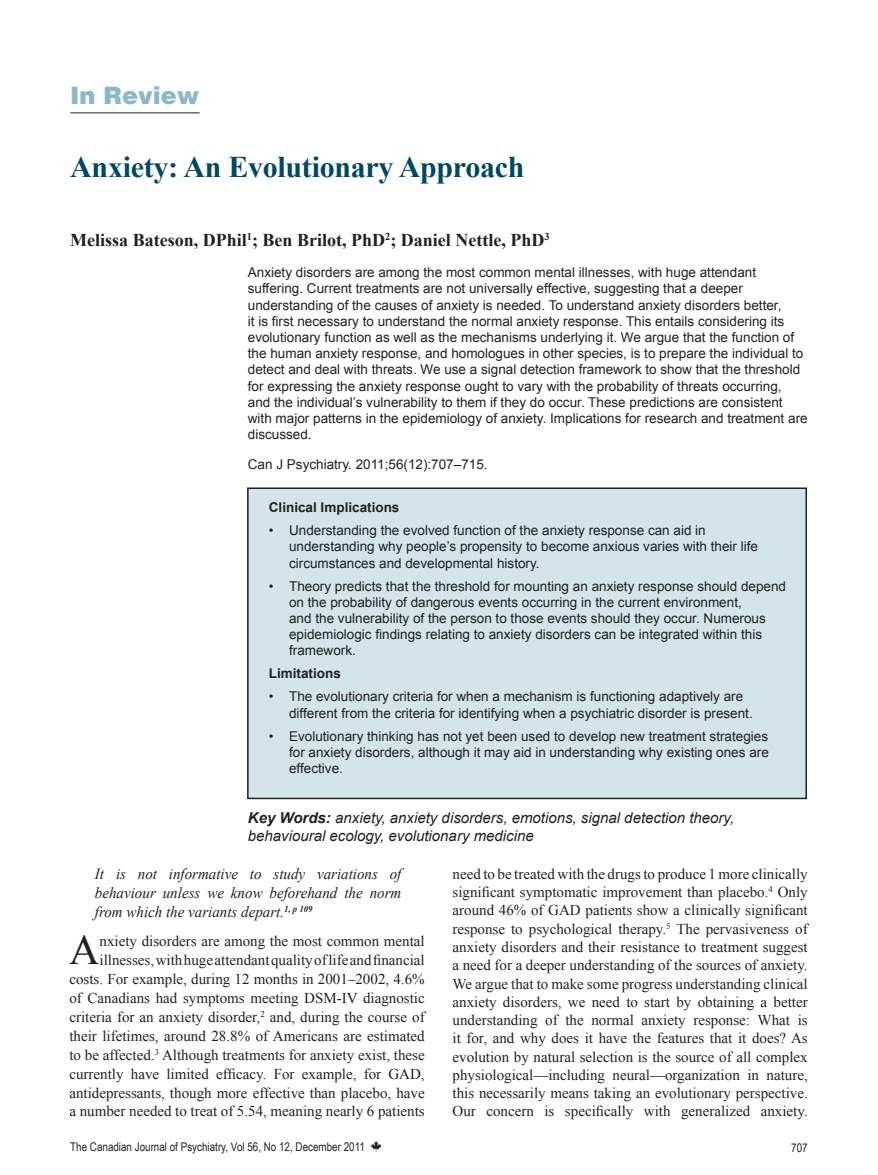
<style>
.page{position:relative;width:878px;height:1175px;background:#fff}
.page>*{position:absolute;margin:0;border:0;box-sizing:border-box;transform-origin:0 0}
.Drop_Cap{font:42.15px "Times New Roman";color:#231f20}
.t1{font:700 30px "Times New Roman";letter-spacing:-.01em;color:#004960}
.editorial_head{font:900 24px "Helvetica LT";color:#8cb8c8}
.Authors{font:700 18px "Times New Roman";color:#231f20}
.indent_Epigraph{font:italic 15.6px/18.9px "Times New Roman";color:#231f20;text-align:justify;scale:.96 1}
.Drop_Cap-2{font:15px/18.3px "Times New Roman";color:#231f20;text-align:right}
.key_words{font:italic 15px/18px "Arial";color:#231f20}
.abstract{font:13.5px/16.2px "Arial";color:#231f20}
.clinical_text{font:13.5px/16.2px "Arial";color:#231f20}
.clinical_text_head{font:700 13.5px "Arial";color:#231f20}
.t2{font:12px "Arial Narrow";color:#231f20}
.s1{font-weight:700}
</style>
<div class="page">
<hr style="left:70px;top:112px;width:130px;height:1px;background:#231f20">
<div style="left:248px;top:488px;width:558px;height:310px;background:#d3e4eb"></div>
<div style="left:247px;top:487px;width:560px;height:312px;border:2px solid #231f20"></div>
<p class="editorial_head" style="left:70px;top:80px;width:131px">In Review</p>
<p class="t1" style="left:70px;top:146px;width:456px">Anxiety: An Evolutionary Approach</p>
<p class="Authors" style="left:70px;top:227px;width:481px">Melissa Bateson, DPhil<sup>1</sup>; Ben Brilot, PhD<sup>2</sup>; Daniel Nettle, PhD<sup>3</sup></p>
<p class="abstract" style="left:248px;top:264px;width:561px">Anxiety disorders are among the most common mental illnesses, with huge attendant suffering. Current treatments are not universally effective, suggesting that a deeper understanding of the causes of anxiety is needed. To understand anxiety disorders better,<br>it is first necessary to understand the normal anxiety response. This entails considering its evolutionary function as well as the mechanisms underlying it. We argue that the function of the human anxiety response, and homologues in other species, is to prepare the individual to detect and deal with threats. We use a signal detection framework to show that the threshold for expressing the anxiety response ought to vary with the probability of threats occurring,<br>and the individual’s vulnerability to them if they do occur. These predictions are consistent with major patterns in the epidemiology of anxiety. Implications for research and treatment are discussed.</p>
<p class="abstract" style="left:248px;top:456px;width:241px">Can J Psychiatry. 2011;56(12):707–715.</p>
<p class="clinical_text_head" style="left:269px;top:498px;width:132px">Clinical Implications</p>
<p class="clinical_text" style="left:289px;top:522px;width:470px;text-indent:-20px">• Understanding the evolved function of the anxiety response can aid in understanding why people’s propensity to become anxious varies with their life circumstances and developmental history.</p>
<p class="clinical_text" style="left:289px;top:578px;width:498px;text-indent:-20px">• Theory predicts that the threshold for mounting an anxiety response should depend on the probability of dangerous events occurring in the current environment,<br>and the vulnerability of the person to those events should they occur. Numerous epidemiologic findings relating to anxiety disorders can be integrated within this framework.</p>
<p class="clinical_text_head" style="left:269px;top:664px;width:74px">Limitations</p>
<p class="clinical_text" style="left:289px;top:688px;width:465px;text-indent:-20px">• The evolutionary criteria for when a mechanism is functioning adaptively are different from the criteria for identifying when a psychiatric disorder is present.</p>
<p class="clinical_text" style="left:289px;top:728px;width:481px;text-align:justify;text-indent:-20px">• Evolutionary thinking has not yet been used to develop new treatment strategies for anxiety disorders, although it may aid in understanding why existing ones are effective.</p>
<p class="key_words" style="left:248px;top:808px;width:488px"><span class="s1">Key Words:</span> anxiety, anxiety disorders, emotions, signal detection theory, behavioural ecology, evolutionary medicine</p>
<p class="indent_Epigraph" style="left:95px;top:864px;width:321px">It is not informative to study variations of behaviour unless we know beforehand the norm from which the variants depart.<sup>1,</sup> <sup>p</sup> <sup>109</sup></p>
<p class="Drop_Cap" style="left:69px;top:921px;width:32px">A</p>
<p class="Drop_Cap-2" style="left:452px;top:864px;width:357px;text-align:justify">need to be treated with the drugs to produce 1 more clinically significant symptomatic improvement than placebo.<sup>4</sup> Only around 46% of GAD patients show a clinically significant response to psychological therapy.<sup>5</sup> The pervasiveness of anxiety disorders and their resistance to treatment suggest a need for a deeper understanding of the sources of anxiety.<br>We argue that to make some progress understanding clinical anxiety disorders, we need to start by obtaining a better understanding of the normal anxiety response: What is it for, and why does it have the features that it does? As evolution by natural selection is the source of all complex physiological—including neural—organization in nature, this necessarily means taking an evolutionary perspective.<br>Our concern is specifically with generalized anxiety.</p>
<p class="Drop_Cap-2" style="left:69px;top:931px;width:357px;line-height:18.9px">nxiety disorders are among the most common mental illnesses, with huge attendant quality of life and financial costs. For example, during 12 months in 2001–2002, 4.6% of Canadians had symptoms meeting DSM-IV diagnostic criteria for an anxiety disorder,<sup>2</sup> and, during the course of their lifetimes, around 28.8% of Americans are estimated to be affected.<sup>3</sup> Although treatments for anxiety exist, these currently have limited efficacy. For example, for GAD, antidepressants, though more effective than placebo, have a number needed to treat of 5.54, meaning nearly 6 patients</p>
<p class="t2" style="left:70px;top:1138px;width:296px">The Canadian Journal of Psychiatry, Vol 56, No 12, December 2011</p>
<p class="t2" style="left:791px;top:1138px;width:18px">707</p>
</div>
